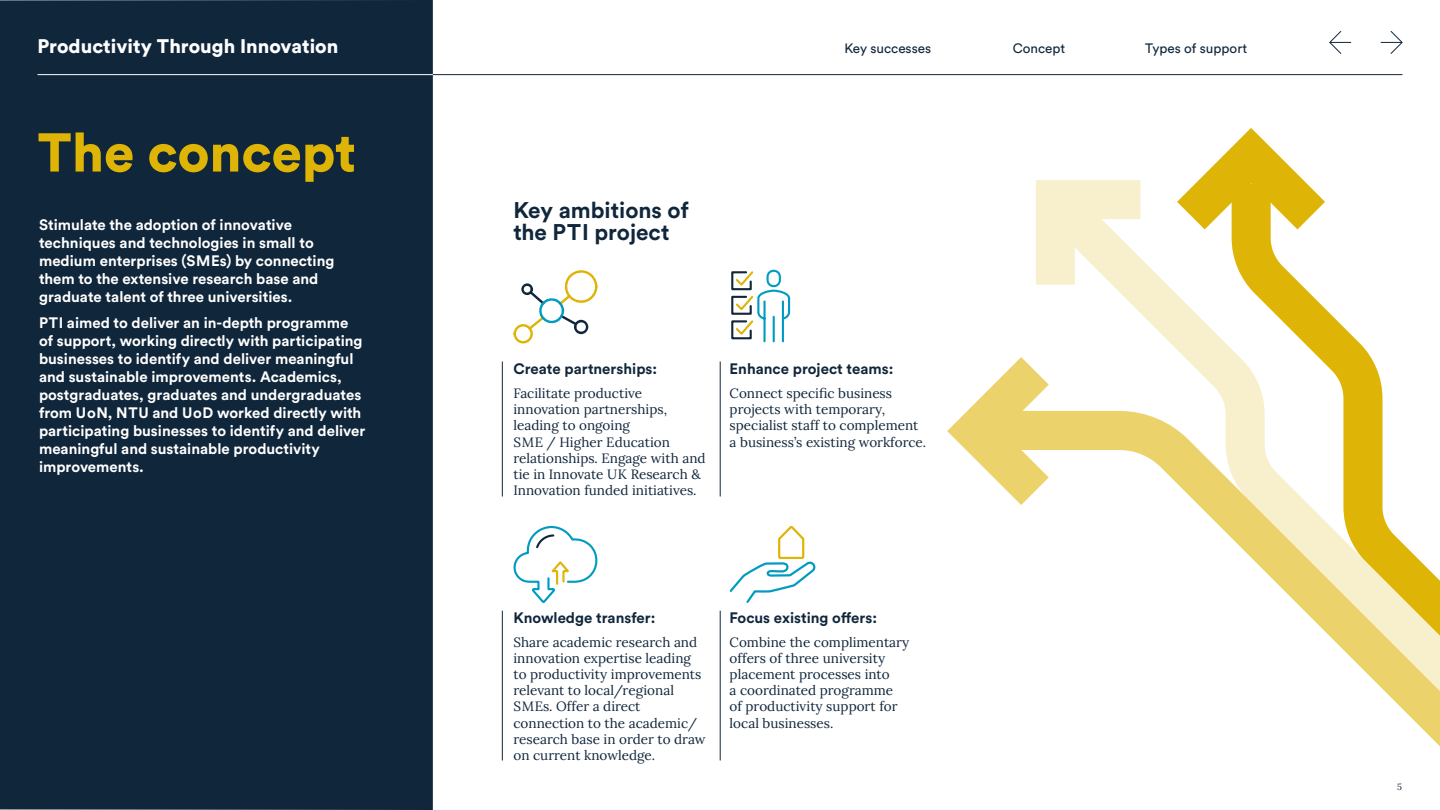
<style>
.page{position:relative;width:1440px;height:810px;background:#fff}
.page>*{position:absolute;margin:0;border:0;box-sizing:border-box;transform-origin:0 0}
.H2_-_section_header{font:900 54px "Circular Std";color:#deb406}
.H4_-_subheading{font:700 22.5px/22.5px "Circular Std";color:#10263b}
.t1{font:900 19.5px "Circular Std";color:#fff}
.Circular_body_copy__bigger{font:700 15px/18px "Circular Std";color:#fff}
.Circular_body_copy__bigger-2{font:700 15px "Circular Std";color:#10263b}
.PTI_Body_Copy{font:13.5px/16.2px "Lora";color:#10263b}
.Navigation{font:13.5px "Circular Std";color:#10263b}
.t2{font:9px "Lora";color:#10263b}
</style>
<div class="page">
<svg style="left:1215px;top:144px;width:72px;height:20px"></svg>
<svg style="left:1019px;top:164px;width:362px;height:220px"></svg>
<svg style="left:955px;top:384px;width:485px;height:363px"></svg>
<svg style="left:729px;top:526px;width:87px;height:77px"></svg>
<svg style="left:513px;top:526px;width:85px;height:77px"></svg>
<hr style="left:502px;top:611px;width:1px;height:150px;background:#10263b">
<svg style="left:731px;top:269px;width:60px;height:74px"></svg>
<svg style="left:513px;top:270px;width:84px;height:73px"></svg>
<hr style="left:502px;top:362px;width:1px;height:135px;background:#10263b">
<div style="left:0;top:0;width:433px;height:810px;background:#10263b"></div>
<hr style="left:720px;top:611px;width:1px;height:150px;background:#10263b">
<hr style="left:720px;top:362px;width:1px;height:135px;background:#10263b">
<hr style="left:39px;top:74px;width:1364px;height:1px;background:#10263b">
<hr style="left:37px;top:74px;width:396px;height:1px;background:#fff">
<svg style="left:1381px;top:31px;width:22px;height:23px"></svg>
<svg style="left:1329px;top:31px;width:22px;height:23px"></svg>
<h3 class="t1" style="left:38px;top:33px;width:302px">Productivity Through Innovation</h3>
<p class="Navigation" style="left:844px;top:40px;width:88px">Key successes</p>
<p class="Navigation" style="left:1013px;top:40px;width:54px">Concept</p>
<p class="Navigation" style="left:1145px;top:40px;width:104px">Types of support</p>
<h3 class="H2_-_section_header" style="left:38px;top:117px;width:320px">The concept</h3>
<p class="Circular_body_copy__bigger" style="left:39px;top:216px;width:297px">Stimulate the adoption of innovative techniques and technologies in small to medium enterprises (SMEs) by connecting them to the extensive research base and graduate talent of three universities.</p>
<p class="Circular_body_copy__bigger" style="left:39px;top:313px;width:328px">PTI aimed to deliver an in-depth programme of support, working directly with participating businesses to identify and deliver meaningful and sustainable improvements. Academics, postgraduates, graduates and undergraduates from UoN, NTU and UoD worked directly with participating businesses to identify and deliver meaningful and sustainable productivity improvements.</p>
<h4 class="H4_-_subheading" style="left:513px;top:198px;width:177px">Key ambitions of the PTI project</h4>
<p class="Circular_body_copy__bigger-2" style="left:513px;top:359px;width:145px">Create partnerships:</p>
<p class="PTI_Body_Copy" style="left:513px;top:384px;width:194px">Facilitate productive innovation partnerships, leading to ongoing<br>SME / Higher Education relationships. Engage with and tie in Innovate UK Research &amp;<br>Innovation funded initiatives.</p>
<p class="Circular_body_copy__bigger-2" style="left:730px;top:359px;width:165px">Enhance project teams:</p>
<p class="PTI_Body_Copy" style="left:730px;top:384px;width:198px">Connect specific business projects with temporary, specialist staff to complement a business’s existing workforce.</p>
<p class="Circular_body_copy__bigger-2" style="left:513px;top:608px;width:144px">Knowledge transfer:</p>
<p class="PTI_Body_Copy" style="left:513px;top:633px;width:194px">Share academic research and innovation expertise leading to productivity improvements relevant to local/regional<br>SMEs. Offer a direct connection to the academic/ research base in order to draw on current knowledge.</p>
<p class="Circular_body_copy__bigger-2" style="left:730px;top:608px;width:149px">Focus existing offers:</p>
<p class="PTI_Body_Copy" style="left:730px;top:633px;width:181px">Combine the complimentary offers of three university placement processes into<br>a coordinated programme<br>of productivity support for local businesses.</p>
<p class="t2" style="left:1397px;top:780px;width:6px">5</p>
</div>
